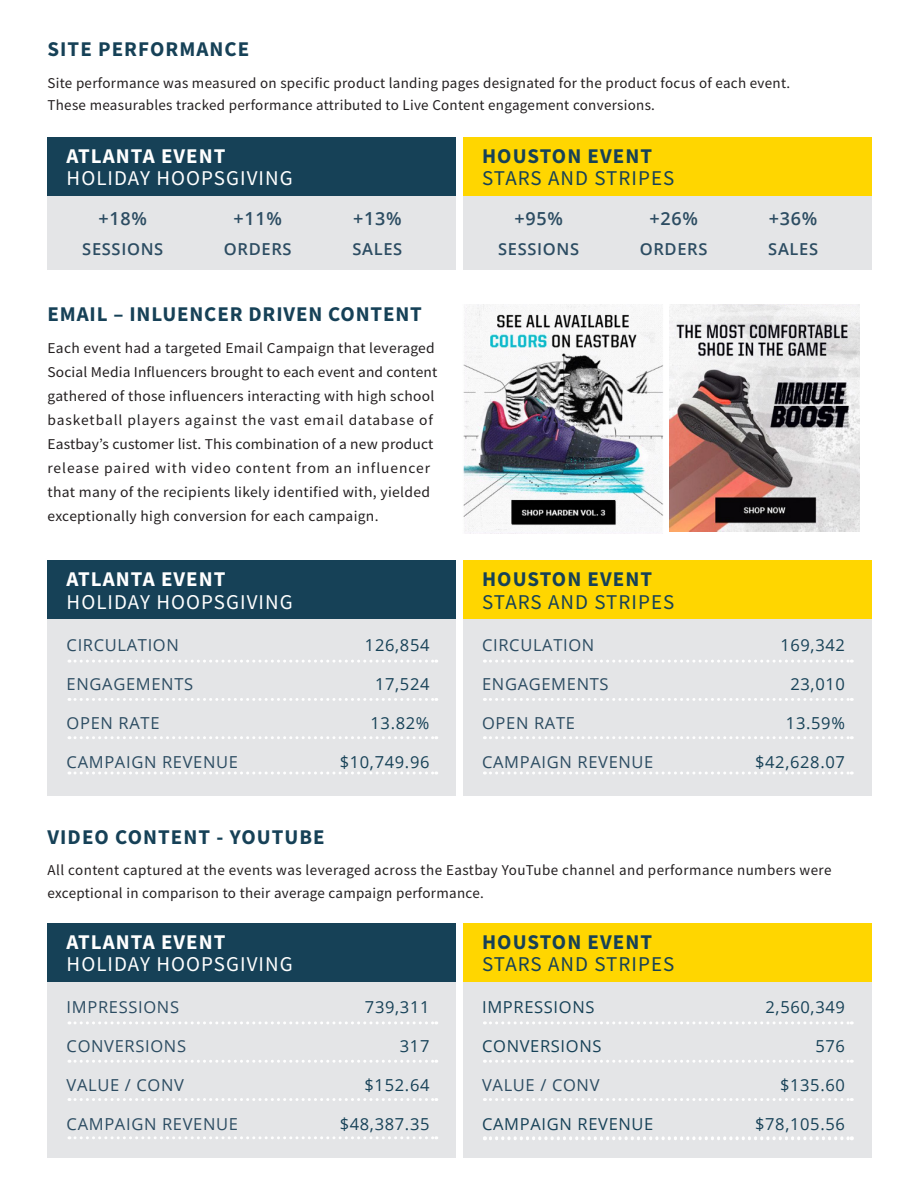
<style>
.page{position:relative;width:918px;height:1188px;background:#fff}
.page>*{position:absolute;margin:0;border:0;box-sizing:border-box;transform-origin:0 0}
.t1{font:700 21px "Source Sans Pro";letter-spacing:.05em;color:#164157}
.t2{font:21px "Source Sans Pro";letter-spacing:.05em;color:#fff}
.t3{font:21px "Source Sans Pro";letter-spacing:.05em;color:#164157}
.t4{font:700 21px "Source Sans Pro";letter-spacing:.05em;color:#fff}
.t5{font:600 18px "Open Sans";letter-spacing:.04em;color:#2c4c62}
.t6{font:16.5px "Open Sans";letter-spacing:.04em;color:#164157}
.t7{font:16.5px "Open Sans";letter-spacing:.04em;color:#2c4c62}
.t8{font:600 16.5px "Open Sans";letter-spacing:.04em;color:#2c4c62}
.t9{font:15px/24px "Source Sans Pro";letter-spacing:.02em;color:#231f20}
</style>
<div class="page">
<div style="left:463px;top:970px;width:409px;height:188px;background:#e4e5e7"></div>
<div style="left:463px;top:609px;width:409px;height:187px;background:#e4e5e7"></div>
<div style="left:48px;top:970px;width:408px;height:188px;background:#e4e5e7"></div>
<div style="left:48px;top:609px;width:408px;height:187px;background:#e4e5e7"></div>
<div style="left:48px;top:185px;width:408px;height:85px;background:#e4e5e7"></div>
<div style="left:463px;top:185px;width:409px;height:85px;background:#e4e5e7"></div>
<svg style="left:69px;top:1136px;width:368px;height:3px"></svg>
<svg style="left:69px;top:772px;width:368px;height:3px"></svg>
<svg style="left:69px;top:1098px;width:368px;height:3px"></svg>
<svg style="left:69px;top:736px;width:368px;height:3px"></svg>
<svg style="left:69px;top:1060px;width:368px;height:3px"></svg>
<svg style="left:69px;top:698px;width:368px;height:3px"></svg>
<svg style="left:69px;top:1021px;width:368px;height:3px"></svg>
<svg style="left:69px;top:660px;width:368px;height:3px"></svg>
<svg style="left:484px;top:1136px;width:368px;height:4px"></svg>
<svg style="left:484px;top:772px;width:368px;height:3px"></svg>
<svg style="left:484px;top:1098px;width:368px;height:3px"></svg>
<svg style="left:484px;top:736px;width:368px;height:3px"></svg>
<svg style="left:484px;top:1060px;width:368px;height:3px"></svg>
<svg style="left:484px;top:698px;width:368px;height:3px"></svg>
<svg style="left:484px;top:1021px;width:368px;height:3px"></svg>
<svg style="left:484px;top:660px;width:368px;height:3px"></svg>
<div style="left:463px;top:137px;width:409px;height:58px;background:#ffd600"></div>
<div style="left:463px;top:561px;width:409px;height:58px;background:#ffd600"></div>
<div style="left:463px;top:923px;width:409px;height:58px;background:#ffd600"></div>
<div style="left:48px;top:137px;width:408px;height:58px;background:#164157"></div>
<div style="left:48px;top:561px;width:408px;height:58px;background:#164157"></div>
<div style="left:48px;top:923px;width:408px;height:58px;background:#164157"></div>
<img style="left:463px;top:304px;width:200px;height:230px">
<img style="left:670px;top:304px;width:190px;height:227px">
<p class="t1" style="left:48px;top:35px;width:203px">SITE PERFORMANCE</p>
<p class="t9" style="left:48px;top:71px;width:744px;line-height:22.5px">Site performance was measured on specific product landing pages designated for the product focus of each event.<br>These measurables tracked performance attributed to Live Content engagement conversions.</p>
<p class="t4" style="left:67px;top:141px;width:160px">ATLANTA EVENT</p>
<p class="t2" style="left:67px;top:165px;width:228px">HOLIDAY HOOPSGIVING</p>
<p class="t1" style="left:482px;top:141px;width:172px">HOUSTON EVENT</p>
<p class="t3" style="left:482px;top:165px;width:194px">STARS AND STRIPES</p>
<p class="t5" style="left:99px;top:206px;width:50px">+18%</p>
<p class="t8" style="left:82px;top:237px;width:83px">SESSIONS</p>
<p class="t5" style="left:234px;top:206px;width:50px">+11%</p>
<p class="t8" style="left:224px;top:237px;width:69px">ORDERS</p>
<p class="t5" style="left:353px;top:206px;width:50px">+13%</p>
<p class="t8" style="left:352px;top:237px;width:51px">SALES</p>
<p class="t1" style="left:48px;top:300px;width:376px">EMAIL – INLUENCER DRIVEN CONTENT</p>
<p class="t9" style="left:48px;top:336px;width:391px">Each event had a targeted Email Campaign that leveraged Social Media Influencers brought to each event and content gathered of those influencers interacting with high school basketball players against the vast email database of Eastbay’s customer list. This combination of a new product release paired with video content from an influencer that many of the recipients likely identified with, yielded exceptionally high conversion for each campaign.</p>
<p class="t4" style="left:67px;top:565px;width:160px">ATLANTA EVENT</p>
<p class="t2" style="left:67px;top:589px;width:228px">HOLIDAY HOOPSGIVING</p>
<p class="t7" style="left:67px;top:634px;width:114px">CIRCULATION</p>
<p class="t7" style="left:67px;top:673px;width:128px">ENGAGEMENTS</p>
<p class="t7" style="left:67px;top:712px;width:94px">OPEN RATE</p>
<p class="t7" style="left:67px;top:751px;width:173px">CAMPAIGN REVENUE</p>
<p class="t6" style="left:365px;top:634px;width:66px">126,854</p>
<p class="t6" style="left:375px;top:673px;width:56px">17,524</p>
<p class="t6" style="left:371px;top:712px;width:61px">13.82%</p>
<p class="t6" style="left:340px;top:751px;width:91px">$10,749.96</p>
<p class="t5" style="left:514px;top:206px;width:50px">+95%</p>
<p class="t8" style="left:498px;top:237px;width:83px">SESSIONS</p>
<p class="t5" style="left:649px;top:206px;width:50px">+26%</p>
<p class="t8" style="left:640px;top:237px;width:69px">ORDERS</p>
<p class="t1" style="left:482px;top:565px;width:172px">HOUSTON EVENT</p>
<p class="t3" style="left:482px;top:589px;width:194px">STARS AND STRIPES</p>
<p class="t7" style="left:482px;top:634px;width:114px">CIRCULATION</p>
<p class="t7" style="left:482px;top:673px;width:128px">ENGAGEMENTS</p>
<p class="t7" style="left:482px;top:712px;width:94px">OPEN RATE</p>
<p class="t7" style="left:482px;top:751px;width:173px">CAMPAIGN REVENUE</p>
<p class="t5" style="left:769px;top:206px;width:50px">+36%</p>
<p class="t8" style="left:768px;top:237px;width:51px">SALES</p>
<p class="t6" style="left:780px;top:634px;width:66px">169,342</p>
<p class="t6" style="left:790px;top:673px;width:56px">23,010</p>
<p class="t6" style="left:786px;top:712px;width:61px">13.59%</p>
<p class="t6" style="left:755px;top:751px;width:91px">$42,628.07</p>
<p class="t1" style="left:48px;top:822px;width:279px">VIDEO CONTENT - YOUTUBE</p>
<p class="t9" style="left:48px;top:859px;width:786px;line-height:22.5px">All content captured at the events was leveraged across the Eastbay YouTube channel and performance numbers were exceptional in comparison to their average campaign performance.</p>
<p class="t4" style="left:67px;top:928px;width:160px">ATLANTA EVENT</p>
<p class="t2" style="left:67px;top:951px;width:228px">HOLIDAY HOOPSGIVING</p>
<p class="t7" style="left:67px;top:996px;width:114px">IMPRESSIONS</p>
<p class="t7" style="left:67px;top:1035px;width:121px">CONVERSIONS</p>
<p class="t7" style="left:67px;top:1074px;width:119px">VALUE / CONV</p>
<p class="t7" style="left:67px;top:1113px;width:173px">CAMPAIGN REVENUE</p>
<p class="t6" style="left:365px;top:996px;width:66px">739,311</p>
<p class="t6" style="left:400px;top:1035px;width:31px">317</p>
<p class="t6" style="left:365px;top:1074px;width:66px">$152.64</p>
<p class="t6" style="left:340px;top:1113px;width:91px">$48,387.35</p>
<p class="t1" style="left:482px;top:928px;width:172px">HOUSTON EVENT</p>
<p class="t3" style="left:482px;top:951px;width:194px">STARS AND STRIPES</p>
<p class="t6" style="left:482px;top:996px;width:114px">IMPRESSIONS</p>
<p class="t6" style="left:482px;top:1035px;width:121px">CONVERSIONS</p>
<p class="t7" style="left:482px;top:1074px;width:119px">VALUE / CONV</p>
<p class="t6" style="left:482px;top:1113px;width:173px">CAMPAIGN REVENUE</p>
<p class="t6" style="left:766px;top:996px;width:81px">2,560,349</p>
<p class="t6" style="left:815px;top:1035px;width:31px">576</p>
<p class="t6" style="left:780px;top:1074px;width:66px">$135.60</p>
<p class="t6" style="left:755px;top:1113px;width:91px">$78,105.56</p>
</div>
